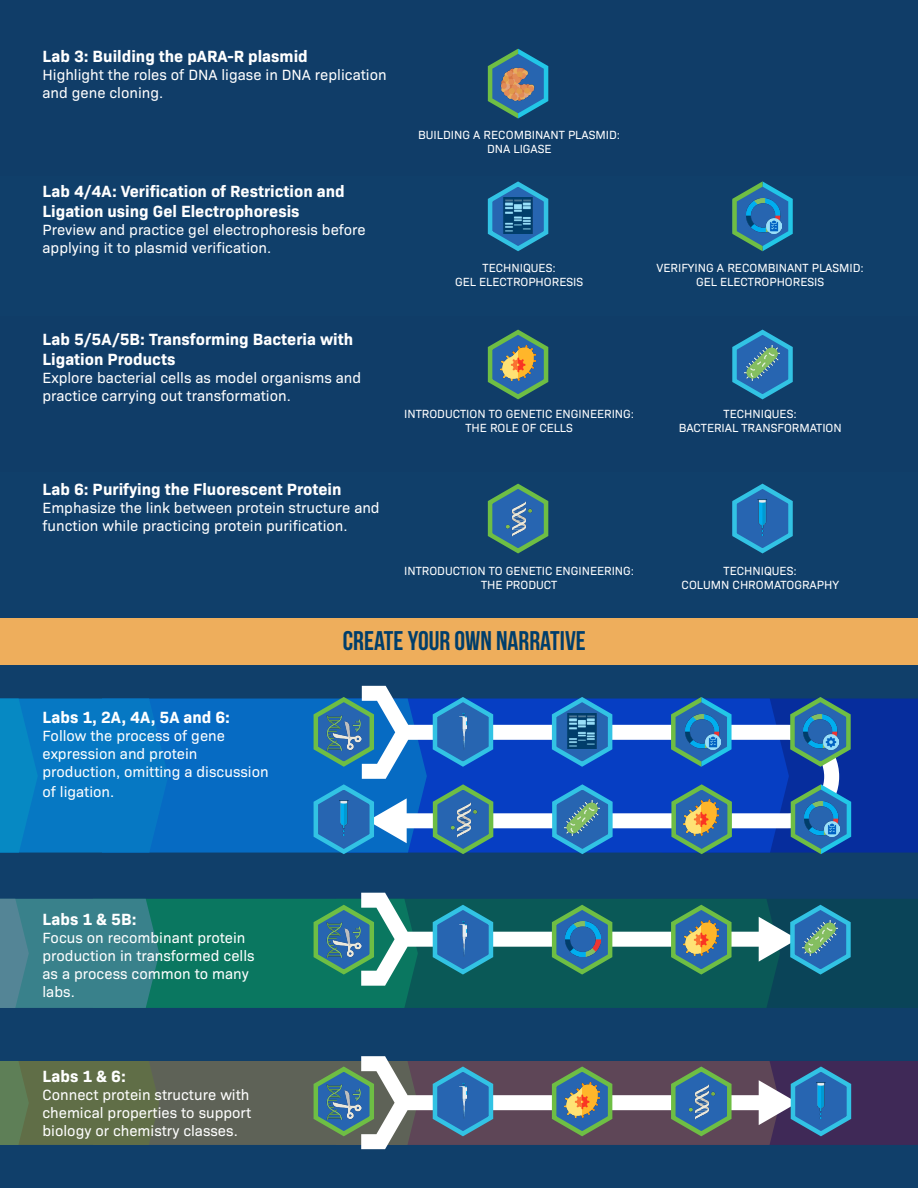
<style>
.page{position:relative;width:918px;height:1188px;background:#103f6a}
.page>*{position:absolute;margin:0;border:0;box-sizing:border-box;transform-origin:0 0}
.t1{font:700 27px "Bebas Neue";color:#003e6b}
.t2{font:700 16.5px/19.8px "Bio Sans";color:#fff}
.t3{font:15px/18px "Bio Sans";color:#fff}
.t4{font:12px/14.4px "Bio Sans";color:#fff;text-align:center}
</style>
<div class="page">
<div style="left:0;top:618px;width:918px;height:47px;background:#eeae5c"></div>
<div style="left:168px;top:699px;width:259px;height:154px;background:#066bc3"></div>
<svg style="left:0;top:699px;width:168px;height:154px;background:#067ac2"></svg>
<svg style="left:362px;top:686px;width:300px;height:157px;background:#4070c7"></svg>
<svg style="left:488px;top:49px;width:60px;height:70px"></svg>
<img style="left:500px;top:66px;width:35px;height:35px">
<svg style="left:487px;top:181px;width:62px;height:70px"></svg>
<img style="left:501px;top:198px;width:35px;height:35px">
<svg style="left:548px;top:694px;width:67px;height:75px;background:#206cc0"></svg>
<img style="left:565px;top:713px;width:35px;height:36px">
<svg style="left:732px;top:181px;width:61px;height:70px"></svg>
<img style="left:746px;top:199px;width:35px;height:35px">
<svg style="left:732px;top:329px;width:61px;height:71px"></svg>
<img style="left:744px;top:346px;width:36px;height:35px">
<svg style="left:548px;top:782px;width:67px;height:72px;background:#216fc4"></svg>
<img style="left:564px;top:800px;width:35px;height:35px">
<svg style="left:487px;top:329px;width:62px;height:71px"></svg>
<img style="left:500px;top:345px;width:35px;height:35px">
<svg style="left:732px;top:483px;width:61px;height:71px"></svg>
<img style="left:745px;top:500px;width:35px;height:35px">
<svg style="left:310px;top:782px;width:66px;height:72px;background:#1c7ec3"></svg>
<img style="left:326px;top:801px;width:35px;height:35px">
<svg style="left:487px;top:483px;width:62px;height:71px"></svg>
<img style="left:501px;top:501px;width:36px;height:36px">
<svg style="left:429px;top:782px;width:67px;height:72px;background:#306d9e"></svg>
<img style="left:447px;top:802px;width:35px;height:35px">
<svg style="left:310px;top:694px;width:66px;height:75px;background:#33809d"></svg>
<img style="left:327px;top:715px;width:35px;height:35px">
<svg style="left:429px;top:694px;width:66px;height:75px;background:#1f6cbf"></svg>
<img style="left:445px;top:714px;width:36px;height:35px">
<svg style="left:662px;top:697px;width:256px;height:157px;background:#295ba9"></svg>
<img style="left:803px;top:714px;width:36px;height:35px">
<svg style="left:0;top:1056px;width:918px;height:93px;background:#5a666c"></svg>
<img style="left:445px;top:1084px;width:36px;height:35px">
<svg style="left:0;top:893px;width:918px;height:115px;background:#277173"></svg>
<img style="left:565px;top:921px;width:35px;height:35px">
<p class="t2" style="left:43px;top:45px;width:267px">Lab 3: Building the pARA-R plasmid</p>
<p class="t3" style="left:43px;top:64px;width:346px">Highlight the roles of DNA ligase in DNA replication and gene cloning.</p>
<p class="t2" style="left:43px;top:180px;width:304px">Lab 4/4A: Verification of Restriction and<br>Ligation using Gel Electrophoresis</p>
<p class="t3" style="left:43px;top:220px;width:325px">Preview and practice gel electrophoresis before applying it to plasmid verification.</p>
<p class="t2" style="left:43px;top:329px;width:312px">Lab 5/5A/5B: Transforming Bacteria with<br>Ligation Products</p>
<p class="t3" style="left:43px;top:368px;width:320px">Explore bacterial cells as model organisms and practice carrying out transformation.</p>
<p class="t4" style="left:418px;top:126px;width:204px">BUILDING A RECOMBINANT PLASMID:</p>
<p class="t4" style="left:487px;top:141px;width:66px">DNA LIGASE</p>
<p class="t4" style="left:483px;top:259px;width:75px">TECHNIQUES:</p>
<p class="t4" style="left:455px;top:274px;width:130px">GEL ELECTROPHORESIS</p>
<p class="t4" style="left:404px;top:405px;width:232px">INTRODUCTION TO GENETIC ENGINEERING:<br>THE ROLE OF CELLS</p>
<p class="t2" style="left:43px;top:478px;width:301px">Lab 6: Purifying the Fluorescent Protein</p>
<p class="t3" style="left:43px;top:498px;width:339px">Emphasize the link between protein structure and function while practicing protein purification.</p>
<p class="t4" style="left:404px;top:563px;width:232px">INTRODUCTION TO GENETIC ENGINEERING:<br>THE PRODUCT</p>
<p class="t1" style="left:343px;top:626px;width:244px">CREATE YOUR OWN NARRATIVE</p>
<p class="t4" style="left:657px;top:259px;width:209px">VERIFYING A RECOMBINANT PLASMID:<br>GEL ELECTROPHORESIS</p>
<p class="t4" style="left:724px;top:405px;width:75px">TECHNIQUES:</p>
<p class="t4" style="left:679px;top:420px;width:165px">BACTERIAL TRANSFORMATION</p>
<p class="t4" style="left:724px;top:563px;width:75px">TECHNIQUES:</p>
<p class="t4" style="left:682px;top:577px;width:159px">COLUMN CHROMATOGRAPHY</p>
<p class="t2" style="left:43px;top:706px;width:189px">Labs 1, 2A, 4A, 5A and 6:</p>
<p class="t3" style="left:43px;top:726px;width:228px">Follow the process of gene expression and protein production, omitting a discussion</p>
<p class="t3" style="left:43px;top:782px;width:73px">of ligation.</p>
<p class="t2" style="left:43px;top:908px;width:96px">Labs 1 &amp; 5B:</p>
<p class="t3" style="left:43px;top:927px;width:214px">Focus on recombinant protein production in transformed cells as a process common to many labs.</p>
<p class="t2" style="left:43px;top:1065px;width:85px">Labs 1 &amp; 6:</p>
<p class="t3" style="left:43px;top:1084px;width:210px;text-align:justify">Connect protein structure with chemical properties to support biology or chemistry classes.</p>
</div>
